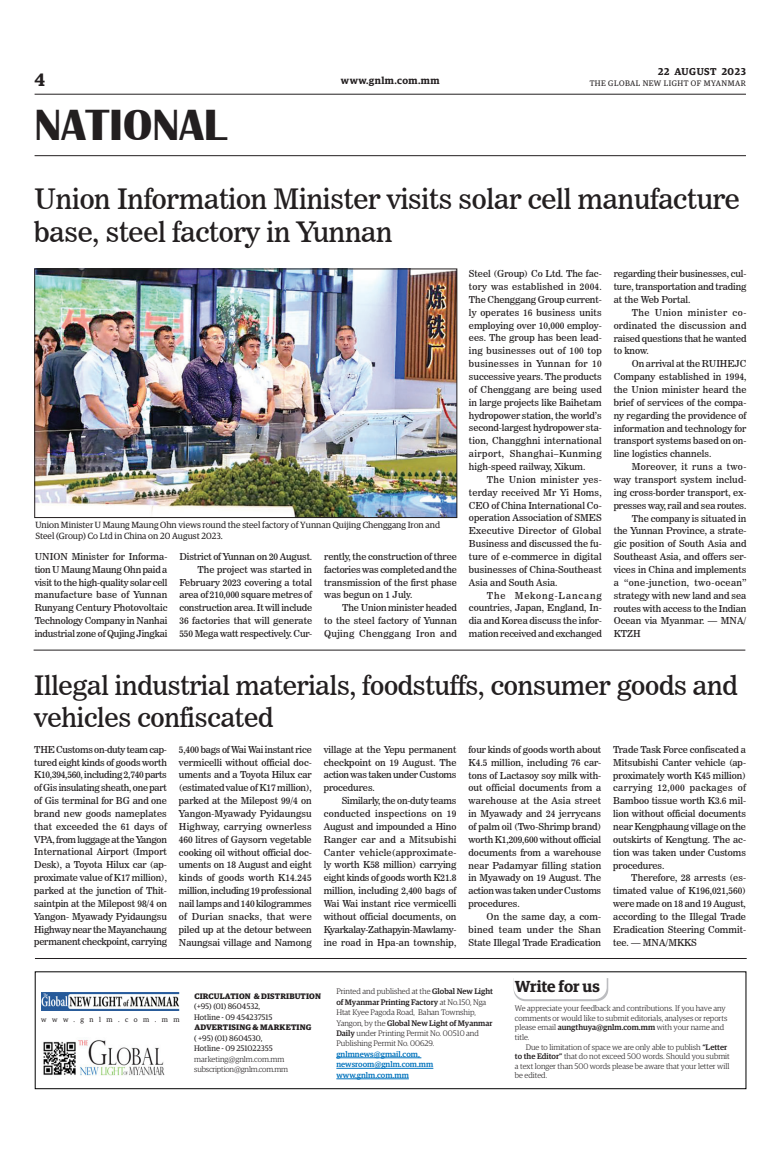
<style>
.page{position:relative;width:773px;height:1152px;background:#fff}
.page>*{position:absolute;margin:0;border:0;box-sizing:border-box;transform-origin:0 0}
.t1{font:700 45px "Britannic";color:#231f20}
._2_Clm_Head{font:28px/33.6px "News 706 BT Roman C";letter-spacing:-.01em;color:#231f20}
._2_Clm_Head-2{font:26.6px/32px "News 706 BT Roman C";letter-spacing:-.01em;color:#231f20}
.t2{font:600 18px "Guardian Egyp";color:#231f20}
.t3{font:600 16px "Guardian Egyp";letter-spacing:-.005em;color:#231f20}
.t4{font:600 10px "Guardian Egyp";letter-spacing:.05em;color:#231f20}
._2nd_Body{font:9.5px/12.9px "News 706 BT Roman C";letter-spacing:-.005em;color:#231f20;text-align:justify}
.Normal_Para{font:9.5px/12.9px "News 706 BT Roman C";letter-spacing:-.015em;color:#231f20;text-align:justify}
.t5{font:9px/10.8px "Guardian Egyp";color:#231f20}
.t6{font:300 8px/9.6px "Guardian Egyp";color:#231f20}
.t7{font:8px "Guardian Egyp";color:#231f20}
.t8{font:500 8px/10.5px "Guardian Egyp";color:#0072bc}
.t9{font:700 8px "Guardian Egyp";letter-spacing:.02em;color:#231f20}
.t10{font:8px "Guardian Egyp";letter-spacing:.06em;color:#231f20}
.t11{font:300 8px "Guardian Egyp";letter-spacing:-.02em;color:#231f20}
.t12{font:7px "Guardian Egyp";letter-spacing:.785em;color:#231f20}
.s1{font-weight:500}
</style>
<div class="page">
<hr style="left:35px;top:94px;width:711px;height:1px;background:#231f20">
<hr style="left:35px;top:155px;width:711px;height:1px;background:#231f20">
<img style="left:43px;top:1040px;width:122px;height:36px">
<hr style="left:336px;top:1058px;width:45px;height:1px;background:#0072bc">
<hr style="left:381px;top:1058px;width:40px;height:1px;background:#0072bc">
<hr style="left:336px;top:1068px;width:97px;height:1px;background:#0072bc">
<hr style="left:336px;top:1079px;width:73px;height:1px;background:#0072bc">
<div style="left:35px;top:971px;width:711px;height:118px;border:1px solid #000"></div>
<svg style="left:513px;top:978px;width:95px;height:23px"></svg>
<img style="left:41px;top:993px;width:138px;height:17px">
<hr style="left:35px;top:958px;width:711px;height:1px;background:#231f20">
<img style="left:37px;top:271px;width:418px;height:245px">
<div style="left:35px;top:269px;width:422px;height:249px;border:1px solid #231f20"></div>
<hr style="left:34px;top:650px;width:711px;height:1px;background:#231f20">
<h3 class="t2" style="left:35px;top:67px;width:12px">4</h3>
<h1 class="t1" style="left:35px;top:100px;width:193px">NATIONAL</h1>
<p class="t4" style="left:658px;top:64px;width:89px">22 AUGUST 2023</p>
<p class="t4" style="left:341px;top:73px;width:100px">www.gnlm.com.mm</p>
<p class="t10" style="left:589px;top:78px;width:158px">THE GLOBAL NEW LIGHT OF MYANMAR</p>
<p class="_2_Clm_Head" style="left:34px;top:182px;width:707px">Union Information Minister visits solar cell manufacture base, steel factory in Yunnan</p>
<p class="t5" style="left:35px;top:519px;width:406px">Union Minister U Maung Maung Ohn views round the steel factory of Yunnan Quijing Chenggang Iron and<br>Steel (Group) Co Ltd in China on 20 August 2023.</p>
<p class="Normal_Para" style="left:35px;top:550px;width:134px">UNION Minister for Informa&shy;tion U Maung Maung Ohn paid a visit to the high-quality solar cell manufacture base of Yunnan Runyang Century Photovoltaic Technology Company in Nanhai industrial zone of Qujing Jingkai</p>
<p class="Normal_Para" style="left:179px;top:550px;width:134px">District of Yunnan on 20 August.</p>
<p class="_2nd_Body" style="left:179px;top:563px;width:134px;text-indent:18px">The project was started in February 2023 covering a total area of 210,000 square metres of construction area. It will include 36 factories that will generate 550 Mega watt respectively. Cur-</p>
<p class="_2nd_Body" style="left:324px;top:550px;width:134px">rently, the construction of three factories was completed and the transmission of the first phase was begun on 1 July.</p>
<p class="_2nd_Body" style="left:324px;top:601px;width:134px;text-indent:18px">The Union minister headed to the steel factory of Yunnan Qujing Chenggang Iron and</p>
<p class="_2nd_Body" style="left:469px;top:267px;width:134px">Steel (Group) Co Ltd. The fac&shy;tory was established in 2004.<br>The Chenggang Group current&shy;ly operates 16 business units employing over 10,000 employ&shy;ees. The group has been lead&shy;ing businesses out of 100 top businesses in Yunnan for 10 successive years. The products of Chenggang are being used in large projects like Baihetam hydropower station, the world’s second-largest hydropower sta&shy;tion, Changghni international airport, Shanghai–Kunming high-speed railway, Xikum.</p>
<p class="_2nd_Body" style="left:469px;top:473px;width:134px;text-indent:18px">The Union minister yes&shy;terday received Mr Yi Homs, CEO of China International Co&shy;operation Association of SMES Executive Director of Global Business and discussed the fu&shy;ture of e-commerce in digital businesses of China-Southeast Asia and South Asia.</p>
<p class="_2nd_Body" style="left:469px;top:589px;width:134px;text-indent:18px">The Mekong-Lancang countries, Japan, England, In&shy;dia and Korea discuss the infor&shy;mation received and exchanged</p>
<p class="_2nd_Body" style="left:613px;top:267px;width:134px">regarding their businesses, cul&shy;ture, transportation and trading at the Web Portal.</p>
<p class="_2nd_Body" style="left:613px;top:306px;width:134px;text-indent:18px">The Union minister co&shy;ordinated the discussion and raised questions that he wanted to know.</p>
<p class="_2nd_Body" style="left:613px;top:357px;width:134px;text-indent:18px">On arrival at the RUIHEJC Company established in 1994, the Union minister heard the brief of services of the compa&shy;ny regarding the providence of information and technology for transport systems based on on&shy;line logistics channels.</p>
<p class="_2nd_Body" style="left:613px;top:460px;width:134px;text-indent:18px">Moreover, it runs a two&shy;way transport system includ&shy;ing cross-border transport, ex&shy;presses way, rail and sea routes.</p>
<p class="_2nd_Body" style="left:613px;top:512px;width:134px;text-indent:18px">The company is situated in the Yunnan Province, a strate&shy;gic position of South Asia and Southeast Asia, and offers ser&shy;vices in China and implements a “one-junction, two-ocean” strategy with new land and sea routes with access to the Indian Ocean via Myanmar. — MNA/ KTZH</p>
<p class="_2_Clm_Head-2" style="left:34px;top:669px;width:705px">Illegal industrial materials, foodstuffs, consumer goods and vehicles confiscated</p>
<p class="Normal_Para" style="left:34px;top:743px;width:134px">THE Customs on-duty team cap&shy;tured eight kinds of goods worth K10,394,560, including 2,740 parts of Gis insulating sheath, one part of Gis terminal for BG and one brand new goods nameplates that exceeded the 61 days of VPA, from luggage at the Yangon International Airport (Import Desk), a Toyota Hilux car (ap&shy;proximate value of K17 million), parked at the junction of Thit&shy;saintpin at the Milepost 98/4 on Yangon- Myawady Pyidaungsu Highway near the Mayanchaung permanent checkpoint, carrying</p>
<p class="Normal_Para" style="left:179px;top:743px;width:134px">5,400 bags of Wai Wai instant rice vermicelli without official doc&shy;uments and a Toyota Hilux car (estimated value of K17 million), parked at the Milepost 99/4 on Yangon-Myawady Pyidaungsu Highway, carrying ownerless 460 litres of Gaysorn vegetable cooking oil without official doc&shy;uments on 18 August and eight kinds of goods worth K14.245 million, including 19 professional nail lamps and 140 kilogrammes of Durian snacks, that were piled up at the detour between Naungsai village and Namong</p>
<p class="Normal_Para" style="left:324px;top:743px;width:134px">village at the Yepu permanent checkpoint on 19 August. The action was taken under Customs procedures.</p>
<p class="_2nd_Body" style="left:324px;top:794px;width:134px;text-indent:18px">Similarly, the on-duty teams conducted inspections on 19<br>August and impounded a Hino Ranger car and a Mitsubishi Canter vehicle(approximate&shy;ly worth K58 million) carrying eight kinds of goods worth K21.8 million, including 2,400 bags of Wai Wai instant rice vermicelli without official documents, on Kyarkalay-Zathapyin-Mawlamy&shy;ine road in Hpa-an township,</p>
<p class="_2nd_Body" style="left:468px;top:743px;width:134px">four kinds of goods worth about K4.5 million, including 76 car&shy;tons of Lactasoy soy milk with&shy;out official documents from a warehouse at the Asia street in Myawady and 24 jerrycans of palm oil (Two-Shrimp brand) worth K1,209,600 without official documents from a warehouse near Padamyar filling station in Myawady on 19 August. The action was taken under Customs procedures.</p>
<p class="_2nd_Body" style="left:468px;top:910px;width:134px;text-indent:18px">On the same day, a com&shy;bined team under the Shan State Illegal Trade Eradication</p>
<p class="_2nd_Body" style="left:613px;top:743px;width:134px">Trade Task Force confiscated a Mitsubishi Canter vehicle (ap&shy;proximately worth K45 million) carrying 12,000 packages of Bamboo tissue worth K3.6 mil&shy;lion without official documents near Kengphaung village on the outskirts of Kengtung. The ac&shy;tion was taken under Customs procedures.</p>
<p class="_2nd_Body" style="left:613px;top:872px;width:134px;text-indent:18px">Therefore, 28 arrests (es&shy;timated value of K196,021,560) were made on 18 and 19 August, according to the Illegal Trade Eradication Steering Commit&shy;tee. — MNA/MKKS</p>
<p class="t12" style="left:41px;top:1015px;width:140px">www.gnlm.com.mm</p>
<p class="t9" style="left:194px;top:990px;width:128px">CIRCULATION &amp; DISTRIBUTION</p>
<p class="t7" style="left:194px;top:1001px;width:67px">(+95) (01) 8604532,</p>
<p class="t7" style="left:194px;top:1011px;width:80px">Hotline - 09 454237515</p>
<p class="t9" style="left:194px;top:1021px;width:118px">ADVERTISING &amp; MARKETING</p>
<p class="t7" style="left:194px;top:1032px;width:70px">( +95) (01) 8604530,</p>
<p class="t7" style="left:194px;top:1043px;width:80px">Hotline - 09 251022355</p>
<p class="t6" style="left:194px;top:1054px;width:92px">marketing@gnlm.com.mm</p>
<p class="t11" style="left:194px;top:1064px;width:95px">subscription@gnlm.com.mm</p>
<p class="t6" style="left:336px;top:986px;width:158px;line-height:10.5px">Printed and published at the <span class="s1">Global New Light of Myanmar Printing Factory</span> at No.150, Nga Htat Kyee Pagoda Road, Bahan Township, Yangon, by the <span class="s1">Global New Light of Myanmar Daily</span> under Printing Permit No. 00510 and Publishing Permit No. 00629.</p>
<p class="t8" style="left:336px;top:1048px;width:98px">gnlmnews@gmail.com, newsroom@gnlm.com.mm www.gnlm.com.mm</p>
<p class="t3" style="left:515px;top:975px;width:86px">Write for us</p>
<p class="t6" style="left:515px;top:1003px;width:214px">We appreciate your feedback and contributions. If you have any comments or would like to submit editorials, analyses or reports please email <span class="s1">aungthuya@gnlm.com.mm</span> with your name and title.</p>
<p class="t6" style="left:515px;top:1042px;width:216px;text-indent:11px">Due to limitation of space we are only able to publish <span class="s1">“Letter to the Editor”</span> that do not exceed 500 words. Should you submit a text longer than 500 words please be aware that your letter will be edited.</p>
</div>
